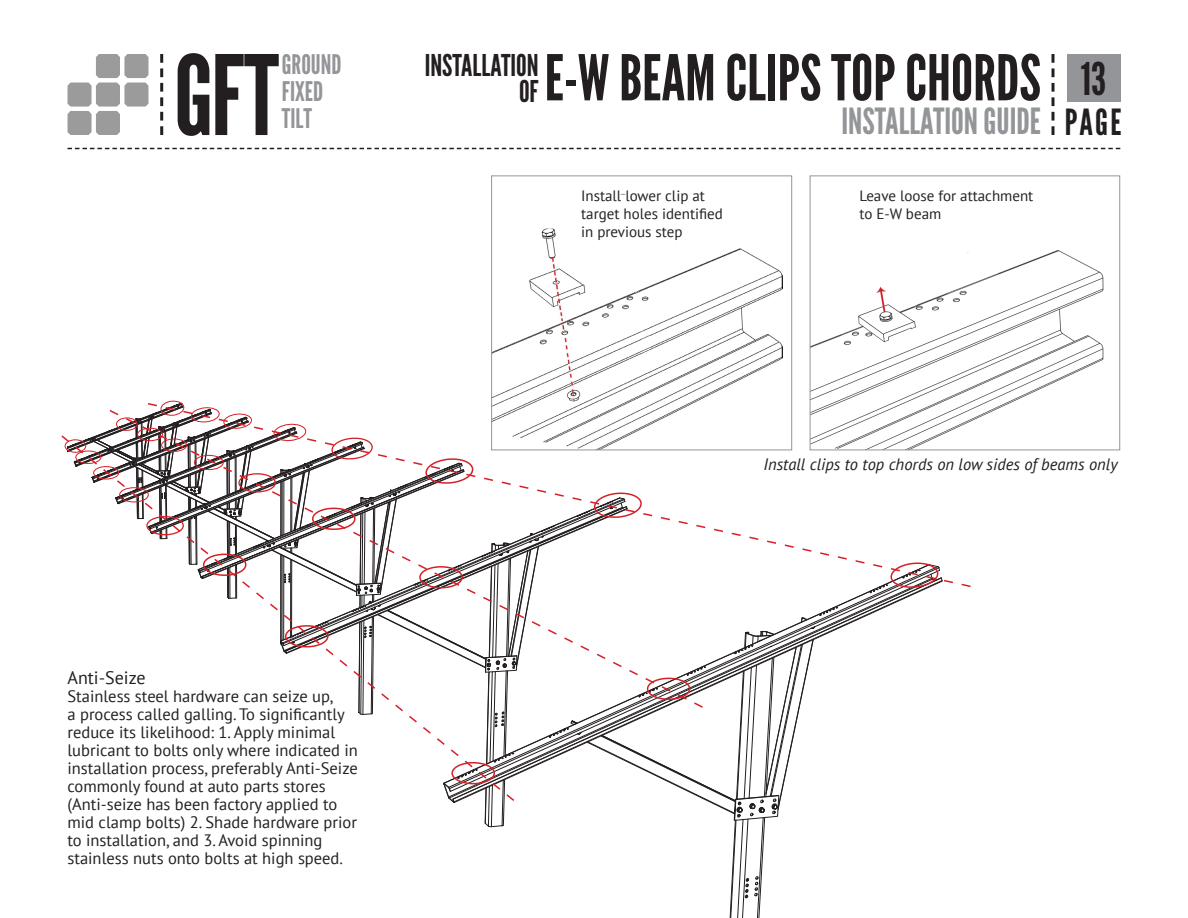
<style>
.page{position:relative;width:1188px;height:918px;background:#fff}
.page>*{position:absolute;margin:0;border:0;box-sizing:border-box;transform-origin:0 0}
.t1{font:110.25px "League Gothic";color:#231f20}
.t2{font:63px "League Gothic";color:#231f20}
.t3{font:45px "League Gothic";color:#231f20}
.t4{font:36px "League Gothic";color:#939598}
.t5{font:30px/25.5px "League Gothic";color:#231f20;text-align:right}
.t6{font:27px/27px "League Gothic";color:#939598}
.t7{font:18px "PT Sans";color:#231f20}
.t8{font:16.5px/18px "PT Sans";color:#231f20}
.t9{font:italic 16.5px "PT Sans";color:#231f20}
.t10{font:15px/18px "PT Sans";color:#231f20}
.s1{color:#231f20}
</style>
<div class="page">
<svg style="left:1052px;top:54px;width:2px;height:81px"></svg>
<svg style="left:68px;top:54px;width:81px;height:81px"></svg>
<svg style="left:160px;top:54px;width:3px;height:81px"></svg>
<svg style="left:68px;top:148px;width:1052px;height:1px"></svg>
<svg style="left:838px;top:590px;width:79px;height:39px"></svg>
<img style="left:493px;top:193px;width:290px;height:208px">
<img style="left:812px;top:250px;width:292px;height:171px">
<div style="left:810px;top:176px;width:310px;height:274px;border:1px solid #939598"></div>
<div style="left:1067px;top:54px;width:54px;height:48px;background:#939598"></div>
<svg style="left:838px;top:402px;width:134px;height:185px"></svg>
<svg style="left:100px;top:401px;width:738px;height:517px"></svg>
<svg style="left:870px;top:562px;width:73px;height:31px"></svg>
<svg style="left:108px;top:409px;width:597px;height:300px"></svg>
<svg style="left:61px;top:434px;width:455px;height:369px"></svg>
<div style="left:116px;top:417px;width:22px;height:14px;border:1px solid #d62027;border-radius:50%"></div>
<div style="left:93px;top:466px;width:26px;height:13px;border:1px solid #d62027;border-radius:50%"></div>
<div style="left:75px;top:451px;width:26px;height:13px;border:1px solid #d62027;border-radius:50%"></div>
<div style="left:119px;top:487px;width:30px;height:15px;border:1px solid #d62027;border-radius:50%"></div>
<div style="left:146px;top:516px;width:38px;height:19px;border:1px solid #d62027;border-radius:50%"></div>
<div style="left:65px;top:439px;width:21px;height:14px;border:1px solid #d62027;border-radius:50%"></div>
<h1 class="t1" style="left:174px;top:30px;width:106px">GFT</h1>
<h3 class="t6" style="left:282px;top:51px;width:61px">GROUND<br>FIXED<br>TILT</h3>
<h3 class="t5" style="left:425px;top:53px;width:115px">INSTALLATION<br>OF</h3>
<h2 class="t2" style="left:545px;top:40px;width:498px">E-W BEAM CLIPS TOP CHORDS</h2>
<h3 class="t3" style="left:1081px;top:52px;width:27px">13</h3>
<h3 class="t4" style="left:841px;top:100px;width:282px">INSTALLATION GUIDE <span class="s1">PAGE</span></h3>
<p class="t10" style="left:581px;top:186px;width:143px">Install lower clip at target holes identified in previous step</p>
<p class="t10" style="left:859px;top:186px;width:175px">Leave loose for attachment to E-W beam</p>
<p class="t7" style="left:68px;top:666px;width:80px">Anti-Seize</p>
<p class="t8" style="left:68px;top:686px;width:292px">Stainless steel hardware can seize up,<br>a process called galling. To significantly reduce its likelihood: 1. Apply minimal lubricant to bolts only where indicated in installation process, preferably Anti-Seize commonly found at auto parts stores (Anti-seize has been factory applied to mid clamp bolts) 2. Shade hardware prior to installation, and 3. Avoid spinning stainless nuts onto bolts at high speed.</p>
<p class="t9" style="left:764px;top:454px;width:356px">Install clips to top chords on low sides of beams only</p>
</div>
